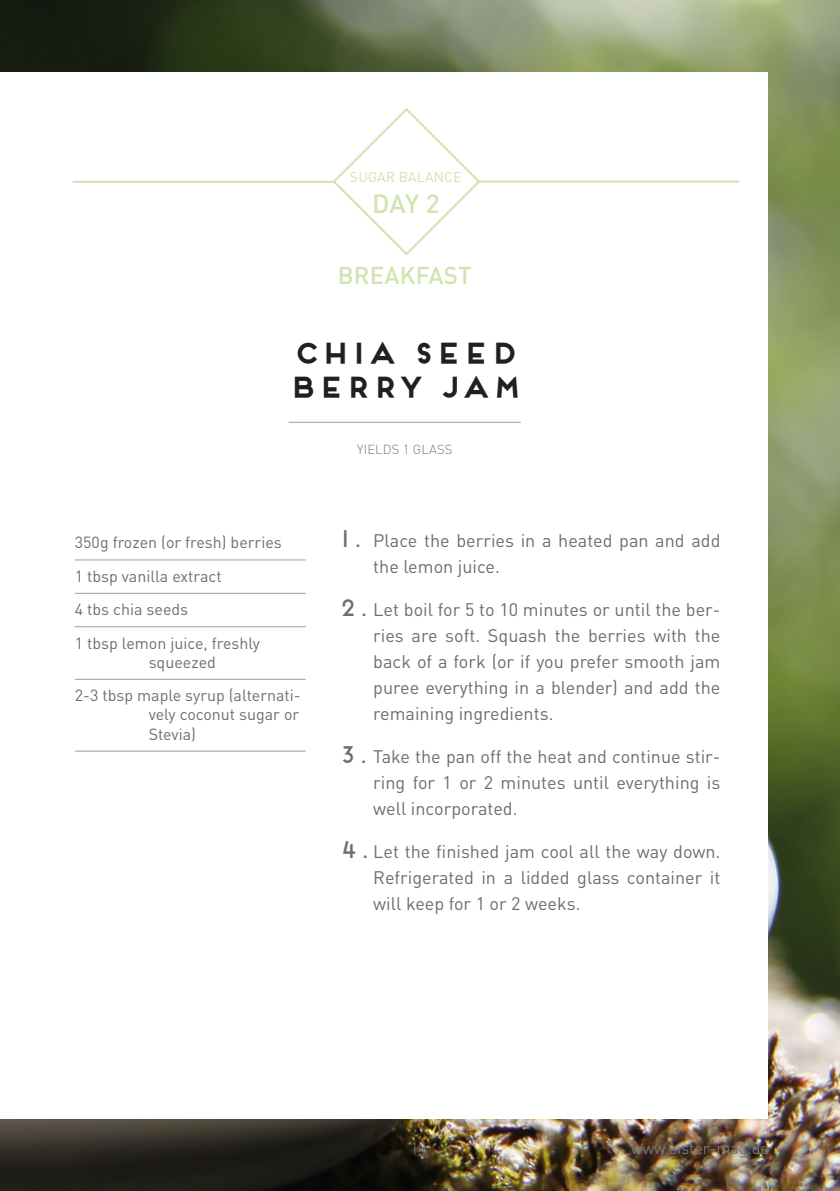
<style>
.page{position:relative;width:840px;height:1191px;background:#fff}
.page>*{position:absolute;margin:0;border:0;box-sizing:border-box;transform-origin:0 0}
.u1{font:700 28px/33.6px "Frontage";color:#231f20}
.t1{font:500 26px "DIN Pro";color:#d1e3b0}
.t2{font:500 24px "DIN Pro";letter-spacing:.01em;color:#d1e3b0}
.t3{font:18px/26px "DIN Pro";color:#6c6d70;text-align:justify}
.Zubereitung{font:300 18px "DIN Pro";color:#6c6d70}
.Zutaten{font:16px/19.2px "DIN Pro";color:#6c6d70}
.Link_unten_URL{font:16px "DIN Pro";color:#76787b}
.t4{font:14px "DIN Pro";letter-spacing:.01em;color:#d1e3b0}
.Minilabel{font:300 13px "DIN Pro";letter-spacing:.01em;color:#76787b}
.s1{font-family:"Frontage";font-size:24px}
</style>
<div class="page">
<img style="left:0;top:0;width:839px;height:1191px">
<div style="left:0;top:72px;width:767px;height:1047px;background:#fff"></div>
<svg style="left:331px;top:108px;width:150px;height:148px"></svg>
<hr style="left:478px;top:181px;width:260px;height:2px;background:#d1e3b0">
<hr style="left:73px;top:181px;width:261px;height:2px;background:#d1e3b0">
<hr style="left:288px;top:422px;width:232px;height:1px;background:#9d9fa2">
<hr style="left:75px;top:559px;width:230px;height:1px;background:#9d9fa2">
<hr style="left:75px;top:593px;width:230px;height:1px;background:#9d9fa2">
<hr style="left:75px;top:626px;width:230px;height:1px;background:#9d9fa2">
<hr style="left:75px;top:679px;width:230px;height:1px;background:#9d9fa2">
<hr style="left:75px;top:751px;width:230px;height:1px;background:#9d9fa2">
<p class="t4" style="left:350px;top:167px;width:113px">SUGAR BALANCE</p>
<p class="t1" style="left:372px;top:186px;width:69px">DAY 2</p>
<p class="t2" style="left:337px;top:259px;width:135px">BREAKFAST</p>
<p class="u1" style="left:287px;top:336px;width:236px">CHIA SEED<br>BERRY JAM</p>
<p class="Zutaten" style="left:75px;top:532px;width:208px">350g frozen (or fresh) berries</p>
<p class="Zutaten" style="left:75px;top:566px;width:148px">1 tbsp vanilla extract</p>
<p class="Zutaten" style="left:75px;top:599px;width:115px">4 tbs chia seeds</p>
<p class="Zutaten" style="left:149px;top:632px;width:113px;text-indent:-74px">1 tbsp lemon juice, freshly squeezed</p>
<p class="Zutaten" style="left:149px;top:685px;width:153px;text-align:justify;text-indent:-74px">2-3 tbsp maple syrup (alternati&shy;vely coconut sugar or Stevia)</p>
<p class="Minilabel" style="left:357px;top:441px;width:97px">YIELDS 1 GLASS</p>
<p class="t3" style="left:373px;top:527px;width:348px;text-indent:-36px"><span class="s1">1.</span> Place the berries in a heated pan and add the lemon juice.</p>
<p class="t3" style="left:373px;top:596px;width:348px;text-indent:-36px"><span class="s1">2.</span> Let boil for 5 to 10 minutes or until the ber&shy;ries are soft. Squash the berries with the back of a fork (or if you prefer smooth jam puree everything in a blender) and add the remaining ingredients.</p>
<p class="t3" style="left:373px;top:743px;width:348px;text-indent:-36px"><span class="s1">3.</span> Take the pan off the heat and continue stir&shy;ring for 1 or 2 minutes until everything is well incorporated.</p>
<p class="t3" style="left:373px;top:838px;width:348px;text-indent:-36px"><span class="s1">4.</span> Let the finished jam cool all the way down.<br>Refrigerated in a lidded glass container it will keep for 1 or 2 weeks.</p>
<p class="Zubereitung" style="left:409px;top:1136px;width:20px">11</p>
<p class="Link_unten_URL" style="left:630px;top:1137px;width:139px">www.sister-mag.de</p>
</div>
